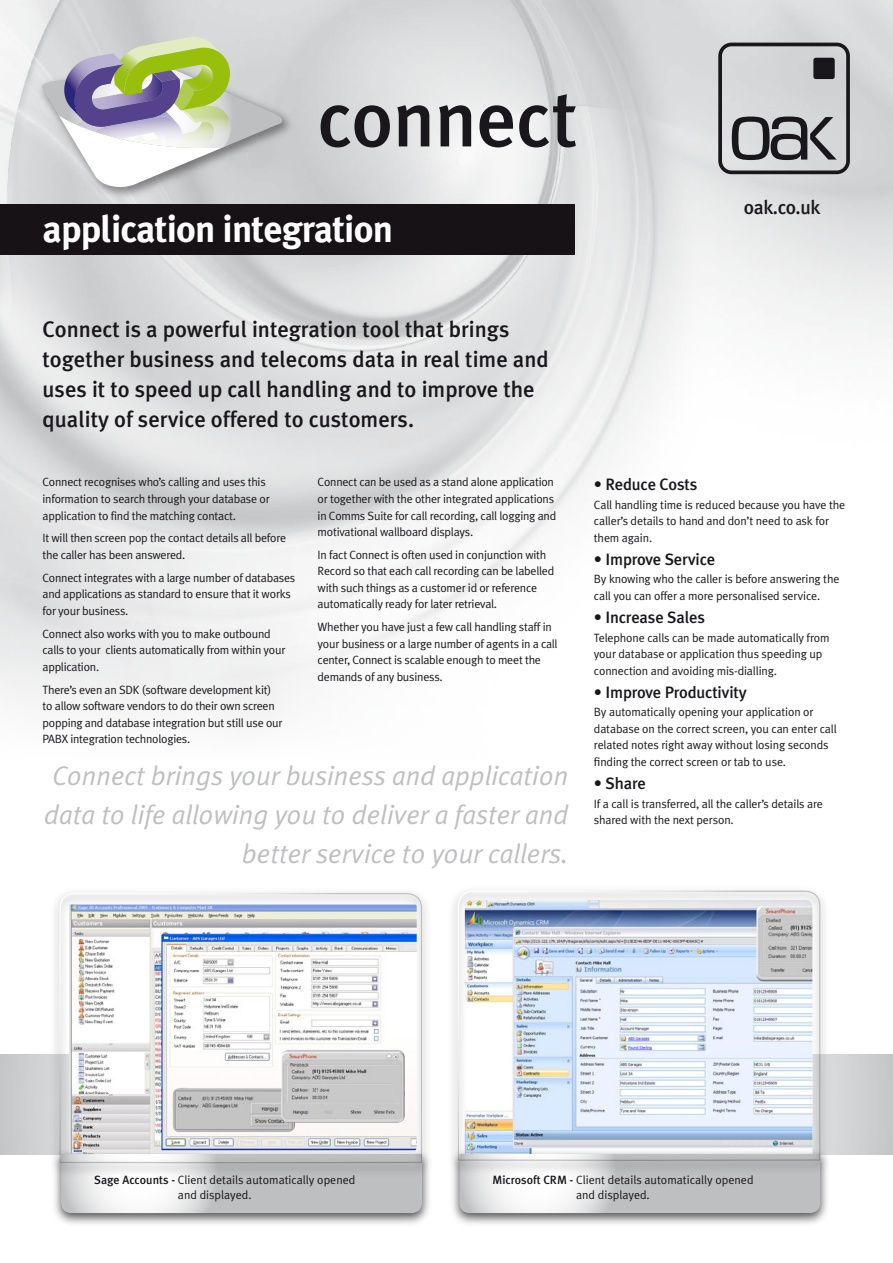
<style>
.page{position:relative;width:893px;height:1263px;background:#fff}
.page>*{position:absolute;margin:0;border:0;box-sizing:border-box;transform-origin:0 0}
.t1{font:700 37.5px "Meta Plus";letter-spacing:-.02em;color:#fff}
.t2{font:italic 27px/39px "Meta Plus Normal";color:#bebfc1;text-align:right}
.t3{font:500 22.5px/30px "Meta Plus";color:#1a171c}
.t4{font:500 19.5px "Meta Plus";letter-spacing:-.02em;color:#1a171c}
.t5{font:500 16.5px "Meta Plus";letter-spacing:-.01em;color:#1a171c}
.t6{font:12px/16.5px "Meta Plus Normal";letter-spacing:-.02em;color:#1a171c}
.t7{font:12px/14.4px "Meta Plus Normal";color:#1a171c}
.s1{font-family:"Meta Plus";font-weight:500}
</style>
<div class="page">
<img style="left:0;top:0;width:893px;height:724px">
<div style="left:0;top:204px;width:575px;height:51px;background:#161215"></div>
<svg style="left:321px;top:105px;width:69px;height:42px;background:#7d7d7f"></svg>
<svg style="left:397px;top:105px;width:32px;height:41px"></svg>
<svg style="left:439px;top:105px;width:32px;height:41px"></svg>
<svg style="left:479px;top:105px;width:34px;height:42px"></svg>
<svg style="left:519px;top:94px;width:57px;height:53px;background:#959496"></svg>
<img style="left:34px;top:61px;width:264px;height:141px">
<svg style="left:42px;top:37px;width:240px;height:150px"></svg>
<svg style="left:0;top:1054px;width:893px;height:101px;background:#d3d4d5"></svg>
<div style="left:51px;top:1148px;width:382px;height:80px;background:#1a171c;opacity:.75"></div>
<svg style="left:61px;top:1178px;width:361px;height:35px"></svg>
<div style="left:49px;top:887px;width:384px;height:291px;background:#1a171c;opacity:.75"></div>
<svg style="left:59px;top:892px;width:364px;height:271px"></svg>
<div style="left:449px;top:1148px;width:383px;height:80px;background:#1a171c;opacity:.75"></div>
<svg style="left:459px;top:1176px;width:361px;height:37px"></svg>
<div style="left:447px;top:884px;width:384px;height:292px;background:#1a171c;opacity:.75"></div>
<svg style="left:457px;top:890px;width:364px;height:271px"></svg>
<img style="left:69px;top:900px;width:348px;height:253px">
<img style="left:173px;top:1088px;width:122px;height:44px;border-radius:7px">
<div style="left:718px;top:43px;width:132px;height:131px;border:4px solid #1a171c;border-radius:11px"></div>
<div style="left:813px;top:58px;width:22px;height:21px;background:#1a171c;border-radius:2px"></div>
<svg style="left:732px;top:116px;width:105px;height:44px;background:#8b8b8d"></svg>
<img style="left:281px;top:1050px;width:124px;height:73px;border-radius:7px">
<h1 class="t1" style="left:43px;top:207px;width:352px">application integration</h1>
<h3 class="t4" style="left:744px;top:196px;width:78px">oak.co.uk</h3>
<h3 class="t3" style="left:43px;top:314px;width:508px">Connect is a powerful integration tool that brings together business and telecoms data in real time and uses it to speed up call handling and to improve the quality of service offered to customers.</h3>
<p class="t6" style="left:43px;top:474px;width:229px">Connect recognises who’s calling and uses this information to search through your database or application to find the matching contact.</p>
<p class="t6" style="left:43px;top:530px;width:245px">It will then screen pop the contact details all before the caller has been answered.</p>
<p class="t6" style="left:43px;top:569px;width:254px">Connect integrates with a large number of databases and applications as standard to ensure that it works for your business.</p>
<p class="t6" style="left:43px;top:625px;width:244px">Connect also works with you to make outbound calls to your clients automatically from within your application.</p>
<p class="t6" style="left:43px;top:681px;width:242px">There’s even an SDK (software development kit) to allow software vendors to do their own screen popping and database integration but still use our PABX integration technologies.</p>
<p class="t6" style="left:318px;top:474px;width:240px">Connect can be used as a stand alone application or together with the other integrated applications in Comms Suite for call recording, call logging and motivational wallboard displays.</p>
<p class="t6" style="left:318px;top:546px;width:238px">In fact Connect is often used in conjunction with Record so that each call recording can be labelled with such things as a customer id or reference automatically ready for later retrieval.</p>
<p class="t6" style="left:318px;top:619px;width:241px">Whether you have just a few call handling staff in your business or a large number of agents in a call center, Connect is scalable enough to meet the demands of any business.</p>
<h2 class="t2" style="left:44px;top:756px;width:526px">Connect brings your business and application data to life allowing you to deliver a faster and better service to your callers.</h2>
<h3 class="t5" style="left:594px;top:475px;width:105px">• Reduce Costs</h3>
<p class="t6" style="left:594px;top:496px;width:253px">Call handling time is reduced because you have the caller’s details to hand and don’t need to ask for them again.</p>
<h3 class="t5" style="left:594px;top:549px;width:123px">• Improve Service</h3>
<p class="t6" style="left:594px;top:571px;width:247px">By knowing who the caller is before answering the call you can offer a more personalised service.</p>
<h3 class="t5" style="left:594px;top:608px;width:113px">• Increase Sales</h3>
<p class="t6" style="left:594px;top:629px;width:237px">Telephone calls can be made automatically from your database or application thus speeding up connection and avoiding mis-dialling.</p>
<h3 class="t5" style="left:594px;top:682px;width:154px">• Improve Productivity</h3>
<p class="t6" style="left:594px;top:704px;width:244px">By automatically opening your application or database on the correct screen, you can enter call related notes right away without losing seconds finding the correct screen or tab to use.</p>
<h3 class="t5" style="left:594px;top:774px;width:53px">• Share</h3>
<p class="t6" style="left:594px;top:795px;width:231px">If a call is transferred, all the caller’s details are shared with the next person.</p>
<p class="t7" style="left:178px;top:1173px;width:179px;text-indent:-84px"><span class="s1">Sage Accounts -</span> Client details automatically opened and displayed.</p>
<p class="t7" style="left:576px;top:1173px;width:179px;text-indent:-84px"><span class="s1">Microsoft CRM -</span> Client details automatically opened and displayed.</p>
</div>
